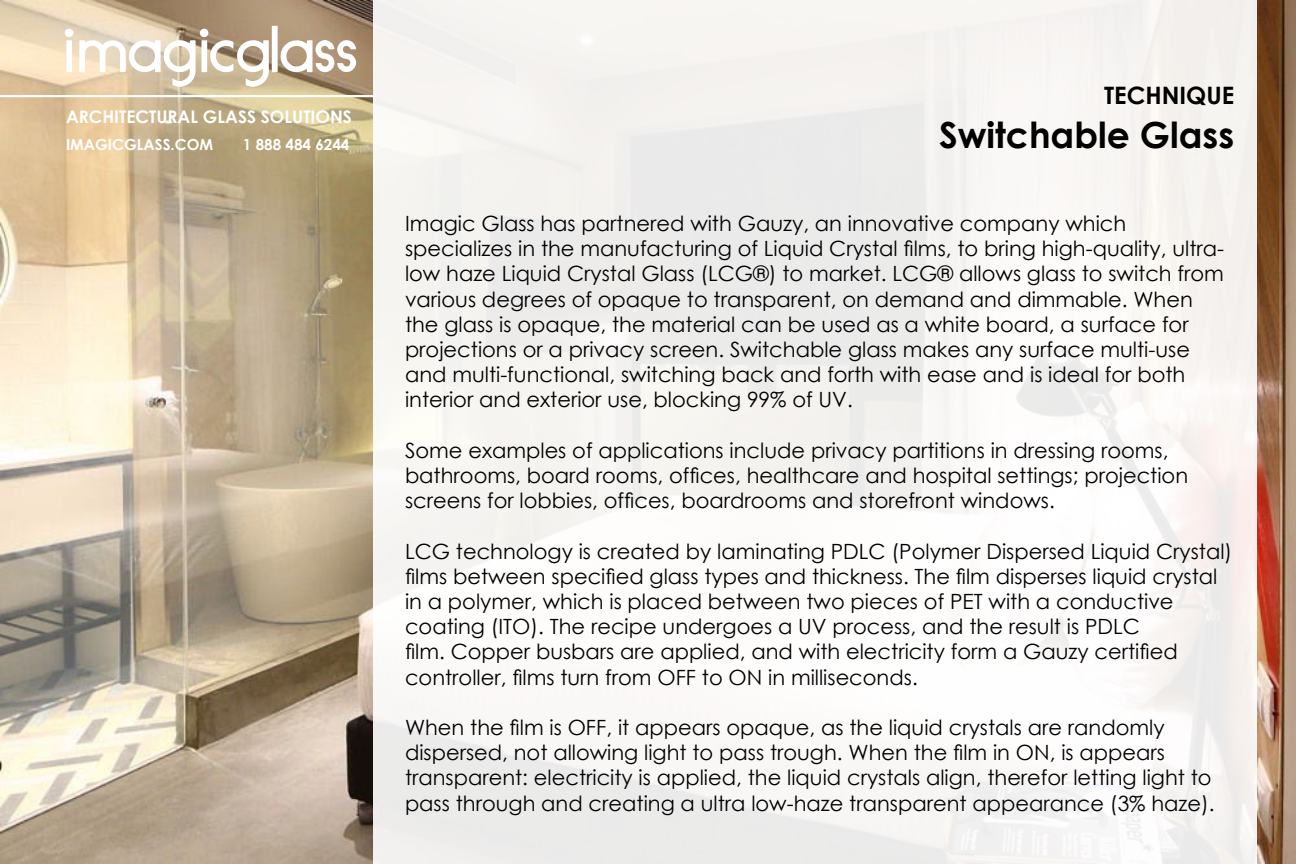
<style>
.page{position:relative;width:1296px;height:864px;background:#fff}
.page>*{position:absolute;margin:0;border:0;box-sizing:border-box;transform-origin:0 0}
.t1{font:700 36px "Century Gothic";color:#000}
.t2{font:700 24px "Century Gothic";color:#000}
.t3{font:21px/25.2px "Century Gothic";color:#000}
.t4{font:700 17.4px "Century Gothic";color:#fff}
.t5{font:700 15.3px "Century Gothic";color:#fff}
</style>
<div class="page">
<img style="left:0;top:0;width:1296px;height:864px">
<div style="left:374px;top:0;width:883px;height:864px;background:#f7f4f2"></div>
<hr style="left:0;top:95px;width:374px;height:2px;background:#fff">
<svg style="left:79px;top:26px;width:277px;height:61px"></svg>
<svg style="left:66px;top:40px;width:6px;height:32px"></svg>
<div style="left:65px;top:29px;width:8px;height:8px;background:#fff;border-radius:50%"></div>
<div style="left:200px;top:29px;width:8px;height:8px;background:#fff;border-radius:50%"></div>
<p class="t4" style="left:66px;top:104px;width:287px">ARCHITECTURAL GLASS SOLUTIONS</p>
<p class="t5" style="left:66px;top:132px;width:149px">IMAGICGLASS.COM</p>
<p class="t5" style="left:243px;top:132px;width:108px">1 888 484 6244</p>
<p class="t2" style="left:1104px;top:77px;width:132px">TECHNIQUE</p>
<h1 class="t1" style="left:939px;top:108px;width:297px">Switchable Glass</h1>
<p class="t3" style="left:405px;top:211px;width:821px">Imagic Glass has partnered with Gauzy, an innovative company which specializes in the manufacturing of Liquid Crystal films, to bring high-quality, ultra&shy;low haze Liquid Crystal Glass (LCG®) to market. LCG® allows glass to switch from various degrees of opaque to transparent, on demand and dimmable. When the glass is opaque, the material can be used as a white board, a surface for projections or a privacy screen. Switchable glass makes any surface multi-use and multi-functional, switching back and forth with ease and is ideal for both interior and exterior use, blocking 99% of UV.</p>
<p class="t3" style="left:405px;top:437px;width:785px">Some examples of applications include privacy partitions in dressing rooms, bathrooms, board rooms, offices, healthcare and hospital settings; projection screens for lobbies, offices, boardrooms and storefront windows.</p>
<p class="t3" style="left:405px;top:538px;width:829px">LCG technology is created by laminating PDLC (Polymer Dispersed Liquid Crystal) films between specified glass types and thickness. The film disperses liquid crystal in a polymer, which is placed between two pieces of PET with a conductive coating (ITO). The recipe undergoes a UV process, and the result is PDLC<br>film. Copper busbars are applied, and with electricity form a Gauzy certified controller, films turn from OFF to ON in milliseconds.</p>
<p class="t3" style="left:405px;top:715px;width:811px">When the film is OFF, it appears opaque, as the liquid crystals are randomly dispersed, not allowing light to pass trough. When the film in ON, is appears transparent: electricity is applied, the liquid crystals align, therefor letting light to pass through and creating a ultra low-haze transparent appearance (3% haze).</p>
</div>
